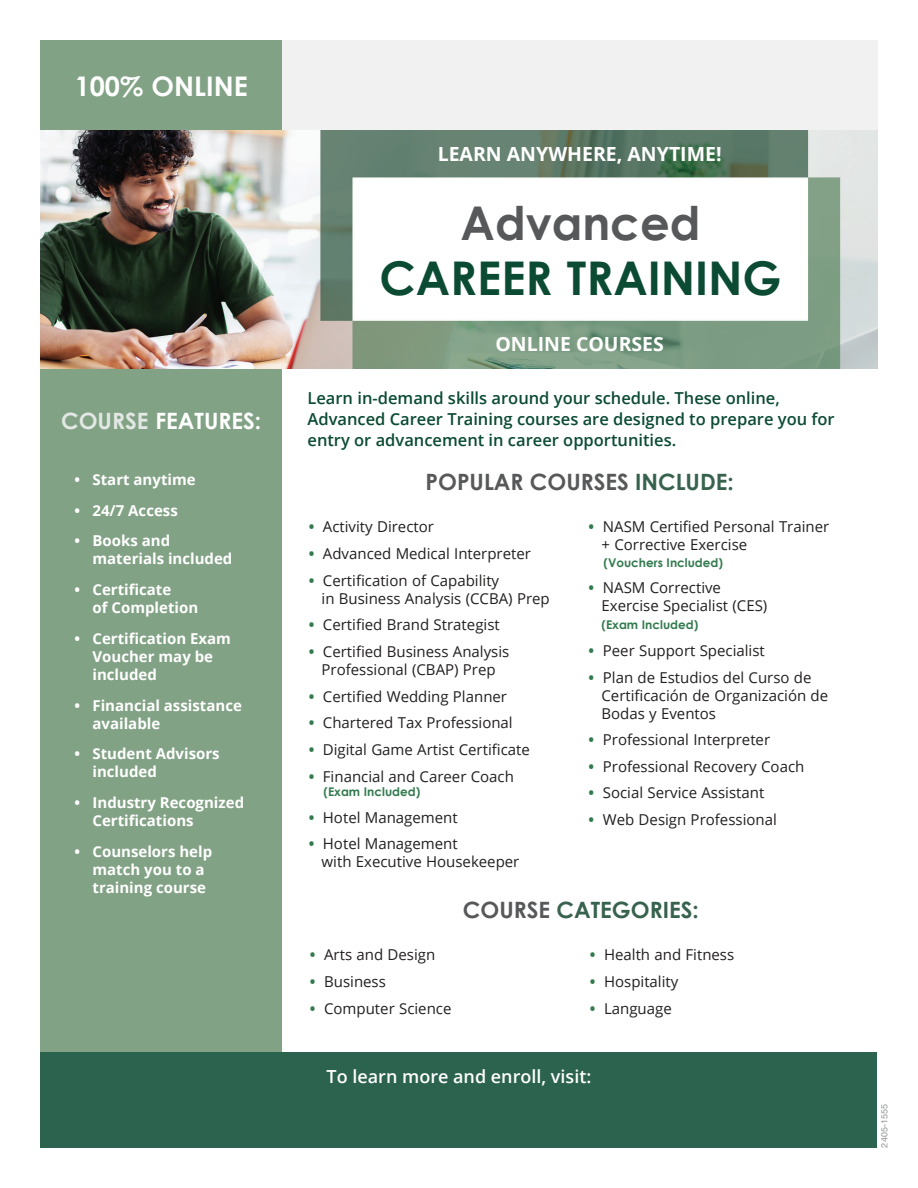
<style>
.page{position:relative;width:918px;height:1188px;background:#fff}
.page>*{position:absolute;margin:0;border:0;box-sizing:border-box;transform-origin:0 0}
.t1{font:700 46.5px "Century Gothic";color:#0b4b33}
.t2{font:700 46.5px "Century Gothic";color:#57585a}
.t3{font:700 27px "Century Gothic";color:#fff}
.t4{font:700 22.5px "Century Gothic";color:#57585a}
.t5{font:700 22.5px "Century Gothic";color:#37624d}
.t6{font:700 22.5px "Century Gothic";color:#fff}
.t7{font:700 19.5px "Open Sans";color:#fff}
.t8{font:600 18px "Open Sans";color:#fff}
.t9{font:600 16.5px/21px "Open Sans";color:#0b4b33}
.t10{font:15px/18px "Open Sans";color:#231f20}
.t11{font:700 15px/18px "Open Sans";color:#fff}
.t12{font:700 12px "Century Gothic";color:#337b4f}
.t13{font:9px "Helvetica";color:#939598}
.s1{color:#e3e8e4}
.s2{color:#37624d}
.s3{font-weight:700;color:#337b4f}
.s4{color:#57585a}
</style>
<div class="page">
<div style="left:282px;top:40px;width:596px;height:91px;background:#f1f1f1"></div>
<div style="left:40px;top:40px;width:242px;height:1012px;background:#82a285"></div>
<div style="left:40px;top:1052px;width:838px;height:96px;background:#2b634e"></div>
<img style="left:40px;top:131px;width:838px;height:237px">
<h2 class="t3" style="left:75px;top:65px;width:175px">100% ONLINE</h2>
<h3 class="t6" style="left:61px;top:404px;width:201px"><span class="s1">COURSE</span> FEATURES:</h3>
<p class="t11" style="left:75px;top:470px;width:123px">• Start anytime</p>
<p class="t11" style="left:75px;top:501px;width:105px">• 24/7 Access</p>
<p class="t11" style="left:93px;top:532px;width:141px;text-indent:-18px">• Books and materials included</p>
<p class="t11" style="left:93px;top:580px;width:107px;text-indent:-18px">• Certificate<br>of Completion</p>
<p class="t11" style="left:93px;top:629px;width:140px;text-indent:-18px">• Certification Exam<br>Voucher may be included</p>
<p class="t11" style="left:93px;top:696px;width:151px;text-indent:-18px">• Financial assistance available</p>
<p class="t11" style="left:93px;top:745px;width:129px;text-indent:-18px">• Student Advisors included</p>
<p class="t11" style="left:93px;top:793px;width:153px;text-indent:-18px">• Industry Recognized<br>Certifications</p>
<p class="t11" style="left:93px;top:842px;width:121px;text-indent:-18px">• Counselors help match you to a training course</p>
<h3 class="t7" style="left:438px;top:141px;width:285px">LEARN ANYWHERE, ANYTIME!</h3>
<h1 class="t2" style="left:461px;top:187px;width:241px">Advanced</h1>
<h1 class="t1" style="left:380px;top:243px;width:404px">CAREER TRAINING</h1>
<h3 class="t7" style="left:495px;top:330px;width:170px">ONLINE COURSES</h3>
<p class="t9" style="left:308px;top:387px;width:529px">Learn in-demand skills around your schedule. These online,<br>Advanced Career Training courses are designed to prepare you for entry or advancement in career opportunities.</p>
<h3 class="t4" style="left:426px;top:465px;width:310px">POPULAR COURSES <span class="s2">INCLUDE:</span></h3>
<p class="t10" style="left:309px;top:518px;width:127px"><span class="s3">•</span> Activity Director</p>
<p class="t10" style="left:309px;top:544px;width:224px"><span class="s3">•</span> Advanced Medical Interpreter</p>
<p class="t10" style="left:322px;top:571px;width:230px;text-indent:-13px"><span class="s3">•</span> Certification of Capability<br>in Business Analysis (CCBA) Prep</p>
<p class="t10" style="left:309px;top:615px;width:193px"><span class="s3">•</span> Certified Brand Strategist</p>
<p class="t10" style="left:309px;top:642px;width:202px;text-align:center"><span class="s3">•</span> Certified Business Analysis<br>Professional (CBAP) Prep</p>
<p class="t10" style="left:309px;top:687px;width:200px"><span class="s3">•</span> Certified Wedding Planner</p>
<p class="t10" style="left:309px;top:713px;width:206px"><span class="s3">•</span> Chartered Tax Professional</p>
<p class="t10" style="left:309px;top:740px;width:223px"><span class="s3">•</span> Digital Game Artist Certificate</p>
<p class="t10" style="left:309px;top:767px;width:207px"><span class="s3">•</span> Financial and Career Coach</p>
<p class="t12" style="left:323px;top:782px;width:98px">(Exam Included)</p>
<p class="t10" style="left:309px;top:808px;width:151px"><span class="s3">•</span> Hotel Management</p>
<p class="t10" style="left:322px;top:834px;width:199px;text-indent:-13px"><span class="s3">•</span> Hotel Management<br>with Executive Housekeeper</p>
<p class="t10" style="left:602px;top:518px;width:229px;text-indent:-13px"><span class="s3">•</span> NASM Certified Personal Trainer + Corrective Exercise</p>
<p class="t12" style="left:603px;top:553px;width:121px">(Vouchers Included)</p>
<p class="t10" style="left:602px;top:578px;width:167px;text-indent:-13px"><span class="s3">•</span> NASM Corrective<br>Exercise Specialist (CES)</p>
<p class="t12" style="left:602px;top:616px;width:98px">(Exam Included)</p>
<p class="t10" style="left:589px;top:641px;width:178px"><span class="s3">•</span> Peer Support Specialist</p>
<p class="t10" style="left:602px;top:668px;width:228px;text-indent:-13px"><span class="s3">•</span> Plan de Estudios del Curso de<br>Certificación de Organización de<br>Bodas y Eventos</p>
<p class="t10" style="left:589px;top:730px;width:183px"><span class="s3">•</span> Professional Interpreter</p>
<p class="t10" style="left:589px;top:757px;width:217px"><span class="s3">•</span> Professional Recovery Coach</p>
<p class="t10" style="left:589px;top:784px;width:177px"><span class="s3">•</span> Social Service Assistant</p>
<p class="t10" style="left:589px;top:810px;width:190px"><span class="s3">•</span> Web Design Professional</p>
<p class="t10" style="left:310px;top:946px;width:127px"><span class="s3">•</span> Arts and Design</p>
<p class="t10" style="left:310px;top:972px;width:78px"><span class="s3">•</span> Business</p>
<p class="t10" style="left:310px;top:999px;width:143px"><span class="s3">•</span> Computer Science</p>
<h3 class="t5" style="left:463px;top:893px;width:237px"><span class="s4">COURSE</span> CATEGORIES:</h3>
<p class="t10" style="left:590px;top:946px;width:146px"><span class="s3">•</span> Health and Fitness</p>
<p class="t10" style="left:590px;top:972px;width:90px"><span class="s3">•</span> Hospitality</p>
<p class="t10" style="left:590px;top:999px;width:83px"><span class="s3">•</span> Language</p>
<p class="t8" style="left:327px;top:1064px;width:266px">To learn more and enroll, visit:</p>
<p class="t13" style="left:877px;top:1148px;width:45px;rotate:-90deg">2405-1555</p>
</div>
